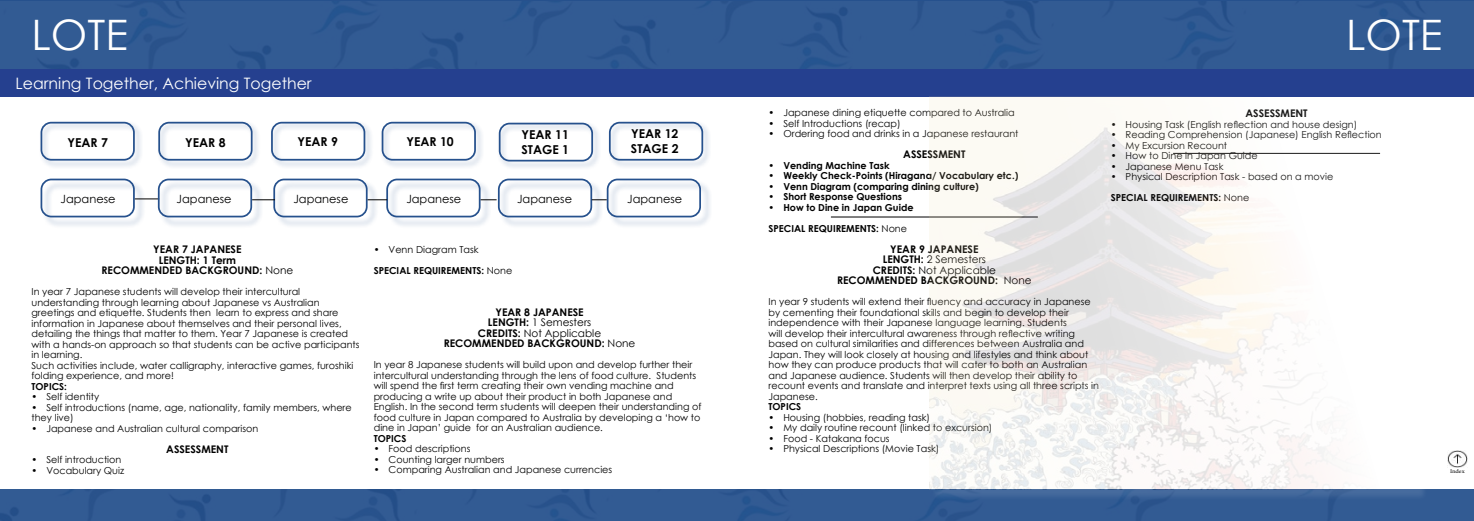
<style>
.page{position:relative;width:1474px;height:521px;background:#fff}
.page>*{position:absolute;margin:0;border:0;box-sizing:border-box;transform-origin:0 0}
.t1{font:42px "Century Gothic";color:#fff}
.t2{font:15.75px "Century Gothic";color:#fff}
.t3{font:700 12.25px/14.7px "Century Gothic";color:#000}
.t4{font:11.38px "Century Gothic";color:#000}
.t5{font:700 10.5px/10.5px "Century Gothic";color:#000;text-align:center}
.t6{font:9.62px/10.5px "Century Gothic";color:#000}
.t7{font:700 9.62px/21px "Century Gothic";color:#000}
.t8{font:5.6px "Minion Pro";color:#000;scale:1.14 1}
.s1{font-weight:400}
.s2{font-weight:700}
</style>
<div class="page">
<div style="left:0;top:0;width:1473px;height:75px;background:#325b93"></div>
<div style="left:0;top:70px;width:1473px;height:27px;background:#25408f"></div>
<div style="left:42px;top:180px;width:103px;height:48px;background:#26518d;opacity:.35"></div>
<div style="left:41px;top:179px;width:94px;height:38px;border:2px solid #26518d;border-radius:10px"></div>
<svg style="left:135px;top:198px;width:23px;height:1px"></svg>
<div style="left:39px;top:121px;width:104px;height:48px;background:#26518d;opacity:.35"></div>
<div style="left:41px;top:122px;width:94px;height:39px;border:2px solid #26518d;border-radius:10px"></div>
<div style="left:157px;top:121px;width:103px;height:48px;background:#26518d;opacity:.35"></div>
<div style="left:158px;top:122px;width:94px;height:39px;border:2px solid #26518d;border-radius:10px"></div>
<div style="left:270px;top:121px;width:103px;height:48px;background:#26518d;opacity:.35"></div>
<div style="left:271px;top:122px;width:94px;height:39px;border:2px solid #26518d;border-radius:10px"></div>
<div style="left:380px;top:121px;width:104px;height:48px;background:#26518d;opacity:.35"></div>
<div style="left:381px;top:122px;width:95px;height:39px;border:2px solid #26518d;border-radius:10px"></div>
<div style="left:497px;top:122px;width:104px;height:48px;background:#26518d;opacity:.35"></div>
<div style="left:499px;top:123px;width:94px;height:38px;border:2px solid #26518d;border-radius:10px"></div>
<div style="left:608px;top:121px;width:103px;height:48px;background:#26518d;opacity:.35"></div>
<div style="left:609px;top:122px;width:94px;height:39px;border:2px solid #26518d;border-radius:10px"></div>
<div style="left:159px;top:180px;width:104px;height:48px;background:#26518d;opacity:.35"></div>
<div style="left:158px;top:179px;width:94px;height:38px;border:2px solid #26518d;border-radius:10px"></div>
<div style="left:275px;top:180px;width:103px;height:48px;background:#26518d;opacity:.35"></div>
<div style="left:273px;top:179px;width:94px;height:38px;border:2px solid #26518d;border-radius:10px"></div>
<div style="left:388px;top:180px;width:103px;height:48px;background:#26518d;opacity:.35"></div>
<div style="left:386px;top:179px;width:94px;height:38px;border:2px solid #26518d;border-radius:10px"></div>
<div style="left:499px;top:180px;width:103px;height:48px;background:#26518d;opacity:.35"></div>
<div style="left:498px;top:179px;width:94px;height:38px;border:2px solid #26518d;border-radius:10px"></div>
<div style="left:608px;top:180px;width:103px;height:48px;background:#26518d;opacity:.35"></div>
<div style="left:606px;top:179px;width:95px;height:38px;border:2px solid #26518d;border-radius:10px"></div>
<svg style="left:252px;top:199px;width:23px;height:1px"></svg>
<svg style="left:367px;top:199px;width:20px;height:1px"></svg>
<svg style="left:480px;top:199px;width:16px;height:1px"></svg>
<svg style="left:591px;top:199px;width:15px;height:1px"></svg>
<div style="left:0;top:489px;width:1473px;height:32px;background:#325b93"></div>
<hr style="left:831px;top:217px;width:206px;height:1px;background:#000">
<img style="left:1447px;top:450px;width:20px;height:18px">
<div style="left:931px;top:98px;width:496px;height:403px;background:#fff;opacity:.75"></div>
<img style="left:930px;top:97px;width:486px;height:392px">
<h1 class="t1" style="left:32px;top:6px;width:98px">LOTE</h1>
<h1 class="t1" style="left:1346px;top:6px;width:98px">LOTE</h1>
<h2 class="t2" style="left:16px;top:72px;width:297px">Learning Together, Achieving Together</h2>
<p class="t3" style="left:67px;top:134px;width:42px">YEAR 7</p>
<p class="t3" style="left:185px;top:134px;width:42px">YEAR 8</p>
<p class="t3" style="left:297px;top:133px;width:42px">YEAR 9</p>
<p class="t3" style="left:406px;top:133px;width:49px">YEAR 10</p>
<p class="t3" style="left:631px;top:126px;width:49px">YEAR 12<br>STAGE 2</p>
<p class="t3" style="left:521px;top:127px;width:49px">YEAR 11<br>STAGE 1</p>
<p class="t4" style="left:61px;top:191px;width:56px">Japanese</p>
<p class="t4" style="left:177px;top:191px;width:56px">Japanese</p>
<p class="t4" style="left:293px;top:191px;width:56px">Japanese</p>
<p class="t4" style="left:406px;top:191px;width:56px">Japanese</p>
<p class="t4" style="left:517px;top:191px;width:56px">Japanese</p>
<p class="t4" style="left:627px;top:191px;width:56px">Japanese</p>
<p class="t5" style="left:101px;top:244px;width:193px">YEAR 7 JAPANESE<br>LENGTH: 1 Term<br>RECOMMENDED BACKGROUND: <span class="s1">None</span></p>
<p class="t6" style="left:32px;top:286px;width:329px">In year 7 Japanese students will develop their intercultural understanding through learning about Japanese vs Australian greetings and etiquette. Students then learn to express and share information in Japanese about themselves and their personal lives, detailing the things that matter to them. Year 7 Japanese is created with a hands-on approach so that students can be active participants in learning.<br>Such activities include, water calligraphy, interactive games, furoshiki folding experience, and more!</p>
<p class="t7" style="left:32px;top:375px;width:37px">TOPICS:</p>
<p class="t6" style="left:32px;top:391px;width:69px">• Self identity</p>
<p class="t6" style="left:32px;top:402px;width:322px">• Self introductions (name, age, nationality, family members, where they live)</p>
<p class="t6" style="left:32px;top:423px;width:228px">• Japanese and Australian cultural comparison</p>
<p class="t5" style="left:166px;top:443px;width:64px">ASSESSMENT</p>
<p class="t6" style="left:32px;top:454px;width:91px">• Self introduction</p>
<p class="t6" style="left:32px;top:465px;width:94px">• Vocabulary Quiz</p>
<p class="t6" style="left:374px;top:239px;width:140px;line-height:21px">• Venn Diagram Task<br><span class="s2">SPECIAL REQUIREMENTS:</span> None</p>
<p class="t5" style="left:444px;top:306px;width:193px">YEAR 8 JAPANESE<br>LENGTH: <span class="s1">1 Semesters<br></span>CREDITS: <span class="s1">Not Applicable<br></span>RECOMMENDED BACKGROUND: <span class="s1">None</span></p>
<p class="t6" style="left:374px;top:359px;width:329px">In year 8 Japanese students will build upon and develop further their intercultural understanding through the lens of food culture. Students will spend the first term creating their own vending machine and producing a write up about their product in both Japanese and English. In the second term students will deepen their understanding of food culture in Japan compared to Australia by developing a ‘how to dine in Japan’ guide for an Australian audience.</p>
<p class="t7" style="left:374px;top:427px;width:34px">TOPICS</p>
<p class="t6" style="left:374px;top:443px;width:98px">• Food descriptions</p>
<p class="t6" style="left:374px;top:454px;width:132px">• Counting larger numbers</p>
<p class="t6" style="left:374px;top:464px;width:240px">• Comparing Australian and Japanese currencies</p>
<p class="t6" style="left:768px;top:107px;width:248px">• Japanese dining etiquette compared to Australia</p>
<p class="t6" style="left:768px;top:118px;width:134px">• Self Introductions (recap)</p>
<p class="t6" style="left:768px;top:128px;width:251px">• Ordering food and drinks in a Japanese restaurant</p>
<p class="t5" style="left:903px;top:149px;width:64px">ASSESSMENT</p>
<p class="t7" style="left:768px;top:154px;width:123px">• Vending Machine Task</p>
<p class="t7" style="left:768px;top:165px;width:251px">• Weekly Check-Points (Hiragana/ Vocabulary etc.)</p>
<p class="t7" style="left:768px;top:175px;width:212px">• Venn Diagram (comparing dining culture)</p>
<p class="t7" style="left:768px;top:186px;width:135px">• Short Response Questions</p>
<p class="t7" style="left:768px;top:196px;width:147px">• How to Dine in Japan Guide<br>SPECIAL REQUIREMENTS: <span class="s1">None</span></p>
<p class="t5" style="left:837px;top:243px;width:196px">YEAR 9 JAPANESE<br>LENGTH: <span class="s1">2 Semesters<br></span>CREDITS: <span class="s1">Not Applicable<br></span>RECOMMENDED BACKGROUND: <span class="s1">None</span></p>
<p class="t6" style="left:768px;top:296px;width:332px">In year 9 students will extend their fluency and accuracy in Japanese by cementing their foundational skills and begin to develop their independence with their Japanese language learning. Students<br>will develop their intercultural awareness through reflective writing based on cultural similarities and differences between Australia and Japan. They will look closely at housing and lifestyles and think about how they can produce products that will cater to both an Australian and Japanese audience. Students will then develop their ability to recount events and translate and interpret texts using all three scripts in Japanese.</p>
<p class="t7" style="left:768px;top:396px;width:34px">TOPICS</p>
<p class="t6" style="left:768px;top:412px;width:163px">• Housing (hobbies, reading task)</p>
<p class="t6" style="left:768px;top:422px;width:225px">• My daily routine recount (linked to excursion)</p>
<p class="t6" style="left:768px;top:433px;width:123px">• Food - Katakana focus</p>
<p class="t6" style="left:768px;top:443px;width:172px">• Physical Descriptions (Movie Task)</p>
<p class="t5" style="left:1245px;top:107px;width:64px">ASSESSMENT</p>
<p class="t6" style="left:1110px;top:119px;width:248px">• Housing Task (English reflection and house design)</p>
<p class="t6" style="left:1110px;top:129px;width:272px">• Reading Comprehension (Japanese) English Reflection</p>
<p class="t6" style="left:1110px;top:140px;width:118px">• My Excursion Recount</p>
<p class="t6" style="left:1110px;top:150px;width:148px">• How to Dine in Japan Guide</p>
<p class="t6" style="left:1110px;top:161px;width:114px">• Japanese Menu Task</p>
<p class="t6" style="left:1110px;top:166px;width:224px;line-height:21px">• Physical Description Task - based on a movie<br><span class="s2">SPECIAL REQUIREMENTS:</span> None</p>
<p class="t8" style="left:1449px;top:467px;width:14px">Index</p>
</div>
